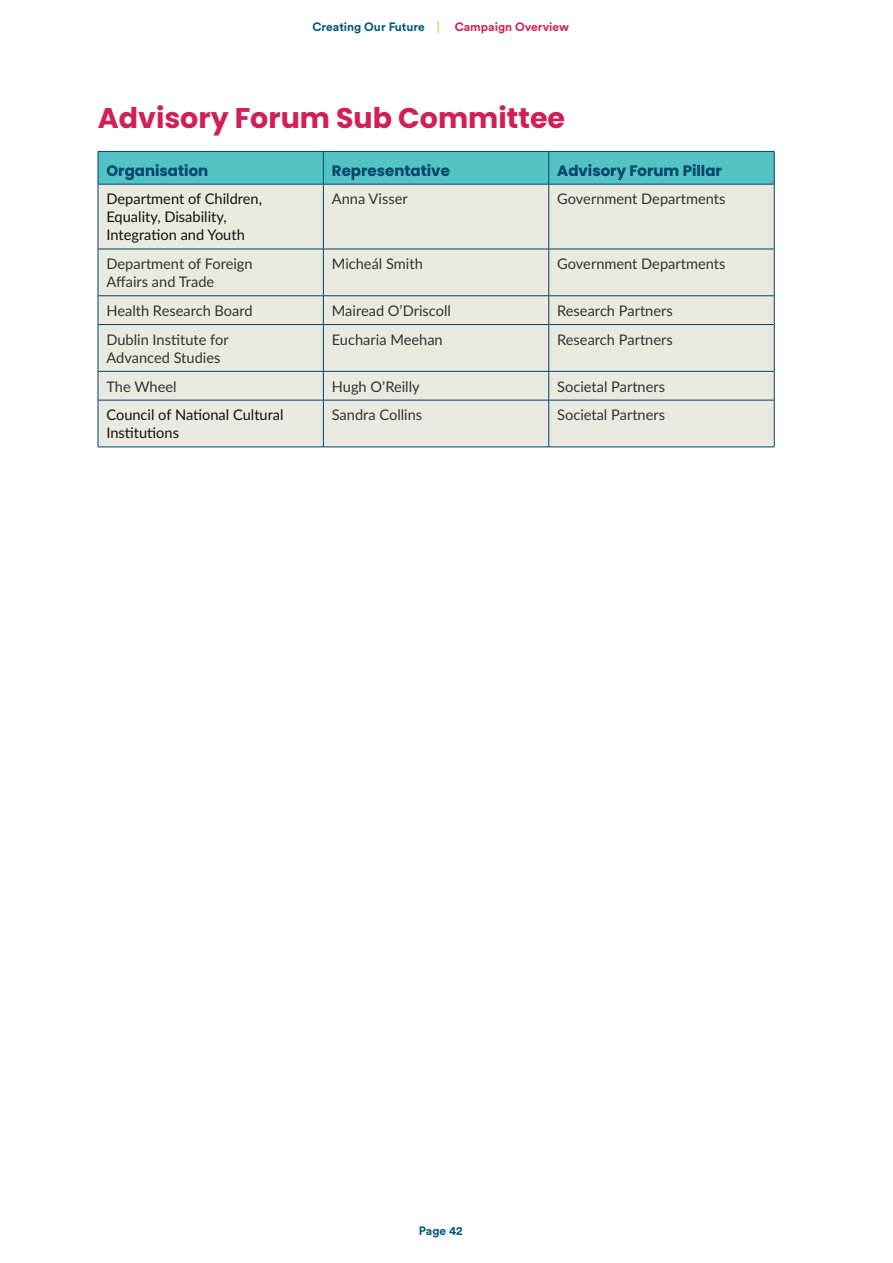
<style>
.page{position:relative;width:893px;height:1263px;background:#fff}
.page>*{position:absolute;margin:0;border:0;box-sizing:border-box;transform-origin:0 0}
.t1{font:700 28.5px "Poppins";color:#d11f59}
.t2{font:700 15px "Poppins";color:#00436b}
.t3{font:14.7px/18px "Lato";color:#333334}
.t4{font:14.7px/18px "Lato";color:#121212}
.t5{font:700 12px "Circular Std";color:#00567a}
.s1{color:#ccdc48}
.s2{color:#d11f59}
</style>
<div class="page">
<div style="left:99px;top:152px;width:675px;height:32px;background:#52c3c2"></div>
<div style="left:99px;top:185px;width:675px;height:262px;background:#eae9df"></div>
<hr style="left:98px;top:151px;width:225px;height:1px;background:#00436b">
<hr style="left:98px;top:152px;width:1px;height:32px;background:#00436b">
<hr style="left:323px;top:151px;width:226px;height:1px;background:#00436b">
<hr style="left:323px;top:152px;width:1px;height:32px;background:#00436b">
<hr style="left:549px;top:151px;width:225px;height:1px;background:#00436b">
<hr style="left:548px;top:152px;width:1px;height:32px;background:#00436b">
<hr style="left:774px;top:152px;width:1px;height:32px;background:#00436b">
<hr style="left:98px;top:184px;width:225px;height:1px;background:#00436b">
<hr style="left:98px;top:184px;width:1px;height:65px;background:#00436b">
<hr style="left:323px;top:184px;width:226px;height:1px;background:#00436b">
<hr style="left:323px;top:184px;width:1px;height:65px;background:#00436b">
<hr style="left:549px;top:184px;width:225px;height:1px;background:#00436b">
<hr style="left:548px;top:184px;width:1px;height:65px;background:#00436b">
<hr style="left:774px;top:184px;width:1px;height:65px;background:#00436b">
<hr style="left:98px;top:249px;width:225px;height:1px;background:#00436b">
<hr style="left:98px;top:249px;width:1px;height:47px;background:#00436b">
<hr style="left:323px;top:249px;width:226px;height:1px;background:#00436b">
<hr style="left:323px;top:249px;width:1px;height:47px;background:#00436b">
<hr style="left:549px;top:249px;width:225px;height:1px;background:#00436b">
<hr style="left:548px;top:249px;width:1px;height:47px;background:#00436b">
<hr style="left:774px;top:249px;width:1px;height:47px;background:#00436b">
<hr style="left:98px;top:295px;width:225px;height:1px;background:#00436b">
<svg style="left:98px;top:296px;width:1px;height:28px"></svg>
<hr style="left:323px;top:295px;width:226px;height:1px;background:#00436b">
<svg style="left:323px;top:296px;width:1px;height:28px"></svg>
<hr style="left:549px;top:295px;width:225px;height:1px;background:#00436b">
<svg style="left:548px;top:296px;width:1px;height:28px"></svg>
<svg style="left:774px;top:296px;width:1px;height:28px"></svg>
<hr style="left:98px;top:324px;width:225px;height:1px;background:#00436b">
<hr style="left:98px;top:325px;width:1px;height:46px;background:#00436b">
<hr style="left:323px;top:324px;width:226px;height:1px;background:#00436b">
<hr style="left:323px;top:325px;width:1px;height:46px;background:#00436b">
<hr style="left:549px;top:324px;width:225px;height:1px;background:#00436b">
<hr style="left:548px;top:325px;width:1px;height:46px;background:#00436b">
<hr style="left:774px;top:325px;width:1px;height:46px;background:#00436b">
<hr style="left:98px;top:371px;width:225px;height:1px;background:#00436b">
<svg style="left:98px;top:371px;width:1px;height:29px"></svg>
<hr style="left:323px;top:371px;width:226px;height:1px;background:#00436b">
<svg style="left:323px;top:371px;width:1px;height:29px"></svg>
<hr style="left:549px;top:371px;width:225px;height:1px;background:#00436b">
<svg style="left:548px;top:371px;width:1px;height:29px"></svg>
<svg style="left:774px;top:371px;width:1px;height:29px"></svg>
<hr style="left:98px;top:400px;width:225px;height:1px;background:#00436b">
<hr style="left:98px;top:400px;width:1px;height:47px;background:#00436b">
<hr style="left:323px;top:400px;width:226px;height:1px;background:#00436b">
<hr style="left:323px;top:400px;width:1px;height:47px;background:#00436b">
<hr style="left:549px;top:400px;width:225px;height:1px;background:#00436b">
<hr style="left:548px;top:400px;width:1px;height:47px;background:#00436b">
<hr style="left:774px;top:400px;width:1px;height:47px;background:#00436b">
<hr style="left:98px;top:447px;width:225px;height:1px;background:#00436b">
<hr style="left:323px;top:447px;width:226px;height:1px;background:#00436b">
<hr style="left:549px;top:447px;width:225px;height:1px;background:#00436b">
<p class="t5" style="left:313px;top:19px;width:258px">Creating Our Future <span class="s1">|</span> <span class="s2">Campaign Overview</span></p>
<h1 class="t1" style="left:98px;top:101px;width:469px">Advisory Forum Sub Committee</h1>
<p class="t2" style="left:106px;top:162px;width:103px">Organisation</p>
<p class="t2" style="left:332px;top:162px;width:120px">Representative</p>
<p class="t2" style="left:557px;top:162px;width:166px">Advisory Forum Pillar</p>
<p class="t4" style="left:106px;top:189px;width:157px">Department of Children,<br>Equality, Disability,<br>Integration and Youth</p>
<p class="t3" style="left:332px;top:189px;width:77px">Anna Visser</p>
<p class="t3" style="left:557px;top:189px;width:170px">Government Departments</p>
<p class="t3" style="left:106px;top:254px;width:148px">Department of Foreign<br>Affairs and Trade</p>
<p class="t3" style="left:332px;top:254px;width:93px">Micheál Smith</p>
<p class="t3" style="left:557px;top:254px;width:170px">Government Departments</p>
<p class="t3" style="left:106px;top:301px;width:148px">Health Research Board</p>
<p class="t3" style="left:332px;top:301px;width:121px">Mairead O’Driscoll</p>
<p class="t3" style="left:557px;top:301px;width:117px">Research Partners</p>
<p class="t3" style="left:106px;top:330px;width:124px">Dublin Institute for<br>Advanced Studies</p>
<p class="t3" style="left:332px;top:330px;width:112px">Eucharia Meehan</p>
<p class="t3" style="left:557px;top:330px;width:117px">Research Partners</p>
<p class="t3" style="left:106px;top:377px;width:72px">The Wheel</p>
<p class="t3" style="left:332px;top:377px;width:89px">Hugh O’Reilly</p>
<p class="t3" style="left:557px;top:377px;width:109px">Societal Partners</p>
<p class="t4" style="left:106px;top:405px;width:179px">Council of National Cultural<br>Institutions</p>
<p class="t3" style="left:332px;top:405px;width:92px">Sandra Collins</p>
<p class="t3" style="left:557px;top:405px;width:109px">Societal Partners</p>
<p class="t5" style="left:419px;top:1223px;width:45px">Page 42</p>
</div>
